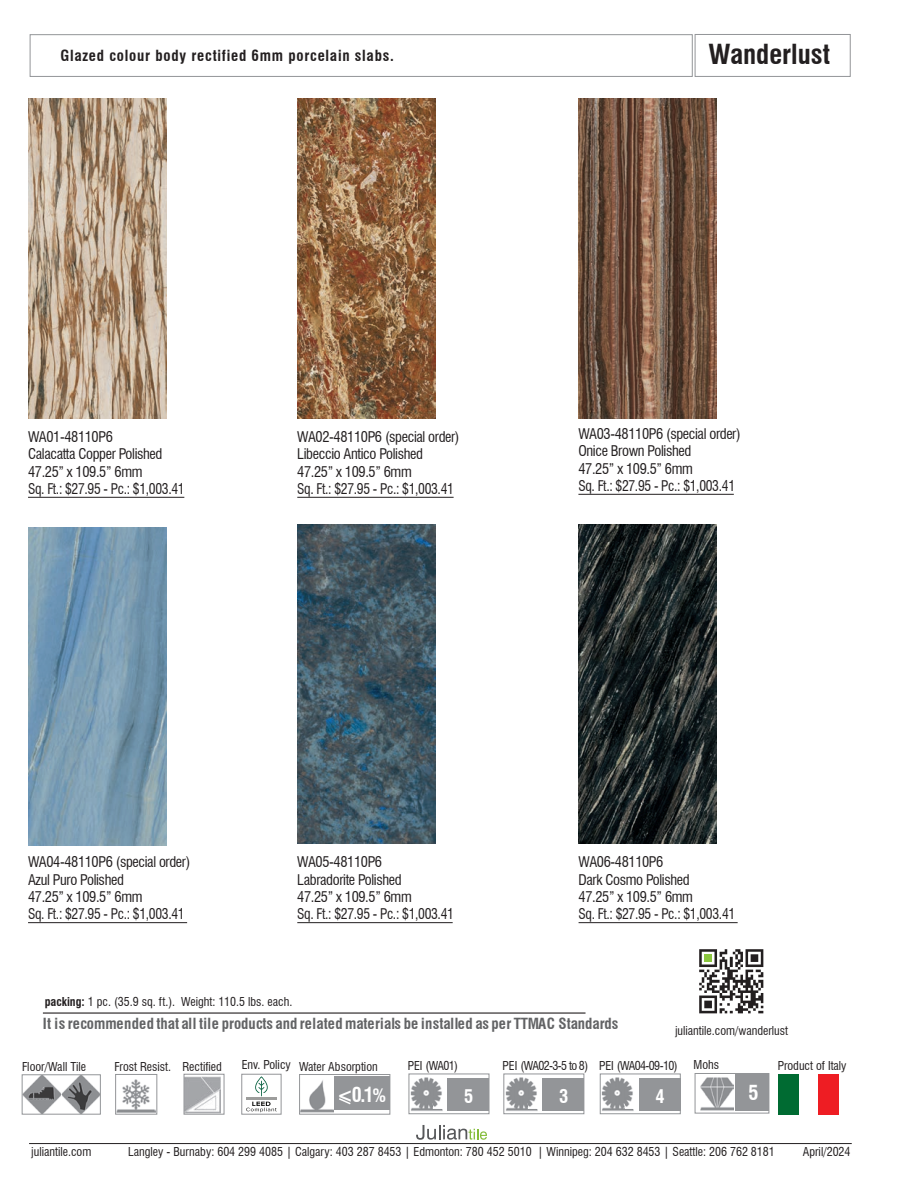
<style>
.page{position:relative;width:918px;height:1188px;background:#fff}
.page>*{position:absolute;margin:0;border:0;box-sizing:border-box;transform-origin:0 0}
.t1{font:700 condensed 27px "Swiss 721 BT";color:#231f20}
.t2{font:700 condensed 20.25px "Swiss 721 BT";color:#fff}
.t3{font:700 condensed 19.95px "Swiss 721 BT";color:#fff}
.t4{font:700 condensed 18.45px "Swiss 721 BT";color:#fff}
.t5{font:700 condensed 15px "Swiss 721 BT";letter-spacing:.005em;color:#626365}
.t6{font:700 condensed 15px "Swiss 721 BT";letter-spacing:.05em;color:#231f20}
.t7{font:condensed 14.4px/17.2px "Swiss 721 BT";letter-spacing:-.025em;color:#231f20}
.t8{font:condensed 12px "Swiss 721 BT";color:#231f20}
.t9{font:condensed 12px "Swiss 721 BT";letter-spacing:-.05em;color:#231f20}
.s1{font-weight:700}
.s2{font-size:17.85px}
</style>
<div class="page">
<div style="left:30px;top:34px;width:662px;height:43px;border:1px solid #939598"></div>
<div style="left:695px;top:34px;width:155px;height:43px;border:1px solid #939598"></div>
<hr style="left:29px;top:1143px;width:823px;height:1px;background:#231f20">
<svg style="left:416px;top:1125px;width:71px;height:15px"></svg>
<img style="left:699px;top:949px;width:65px;height:65px">
<div style="left:705px;top:954px;width:7px;height:8px;background:#8bc63f"></div>
<hr style="left:43px;top:1012px;width:543px;height:2px;background:#231f20">
<img style="left:186px;top:1077px;width:35px;height:35px">
<div style="left:184px;top:1074px;width:40px;height:40px;border:1px solid #939598"></div>
<img style="left:24px;top:1077px;width:75px;height:35px">
<img style="left:61px;top:1077px;width:1px;height:35px">
<div style="left:22px;top:1075px;width:79px;height:39px;border:1px solid #939598"></div>
<img style="left:117px;top:1079px;width:38px;height:33px">
<div style="left:115px;top:1074px;width:42px;height:40px;border:1px solid #939598"></div>
<div style="left:778px;top:1074px;width:20px;height:40px;background:#006b32"></div>
<div style="left:819px;top:1074px;width:20px;height:40px;background:#ee1d23"></div>
<img style="left:301px;top:1080px;width:32px;height:32px">
<div style="left:334px;top:1077px;width:56px;height:33px;background:#939598"></div>
<div style="left:299px;top:1074px;width:91px;height:40px;border:1px solid #939598"></div>
<svg style="left:339px;top:1098px;width:12px;height:7px"></svg>
<svg style="left:246px;top:1102px;width:31px;height:10px"></svg>
<svg style="left:255px;top:1076px;width:13px;height:20px"></svg>
<hr style="left:246px;top:1097px;width:31px;height:3px;background:#9d9d9c">
<img style="left:503px;top:1077px;width:35px;height:35px">
<svg style="left:529px;top:1097px;width:9px;height:12px"></svg>
<div style="left:542px;top:1078px;width:42px;height:33px;background:#939598"></div>
<div style="left:504px;top:1074px;width:80px;height:40px;border:1px solid #939598"></div>
<img style="left:602px;top:1077px;width:32px;height:34px">
<svg style="left:625px;top:1097px;width:9px;height:12px"></svg>
<div style="left:639px;top:1078px;width:41px;height:33px;background:#939598"></div>
<div style="left:600px;top:1074px;width:81px;height:40px;border:1px solid #939598"></div>
<img style="left:411px;top:1077px;width:32px;height:34px">
<svg style="left:434px;top:1097px;width:9px;height:12px"></svg>
<div style="left:448px;top:1078px;width:41px;height:33px;background:#939598"></div>
<div style="left:409px;top:1074px;width:80px;height:40px;border:1px solid #939598"></div>
<img style="left:700px;top:1077px;width:33px;height:34px">
<div style="left:735px;top:1075px;width:34px;height:36px;background:#939598"></div>
<div style="left:695px;top:1073px;width:74px;height:40px;border:1px solid #939598"></div>
<img style="left:297px;top:524px;width:138px;height:320px">
<hr style="left:297px;top:922px;width:156px;height:1px;background:#231f20">
<img style="left:578px;top:524px;width:139px;height:320px">
<hr style="left:579px;top:922px;width:159px;height:1px;background:#231f20">
<hr style="left:28px;top:497px;width:156px;height:1px;background:#231f20">
<img style="left:28px;top:99px;width:138px;height:319px">
<hr style="left:297px;top:497px;width:157px;height:1px;background:#231f20">
<img style="left:297px;top:99px;width:138px;height:319px">
<hr style="left:578px;top:494px;width:156px;height:1px;background:#231f20">
<img style="left:578px;top:99px;width:139px;height:319px">
<hr style="left:28px;top:922px;width:159px;height:1px;background:#231f20">
<img style="left:28px;top:527px;width:138px;height:319px">
<p class="t6" style="left:60px;top:47px;width:335px">Glazed colour body rectified 6mm porcelain slabs.</p>
<h1 class="t1" style="left:709px;top:38px;width:123px">Wanderlust</h1>
<p class="t7" style="left:28px;top:428px;width:158px">WA01-48110P6<br>Calacatta Copper Polished<br>47.25” x 109.5” 6mm<br>Sq. Ft.: $27.95 - Pc.: $1,003.41</p>
<p class="t7" style="left:297px;top:428px;width:164px">WA02-48110P6 (special order)<br>Libeccio Antico Polished<br>47.25” x 109.5” 6mm<br>Sq. Ft.: $27.95 - Pc.: $1,003.41</p>
<p class="t7" style="left:578px;top:425px;width:164px">WA03-48110P6 (special order)<br>Onice Brown Polished<br>47.25” x 109.5” 6mm<br>Sq. Ft.: $27.95 - Pc.: $1,003.41</p>
<p class="t7" style="left:28px;top:854px;width:164px">WA04-48110P6 (special order)<br>Azul Puro Polished<br>47.25” x 109.5” 6mm<br>Sq. Ft.: $27.95 - Pc.: $1,003.41</p>
<p class="t7" style="left:297px;top:854px;width:158px">WA05-48110P6<br>Labradorite Polished<br>47.25” x 109.5” 6mm<br>Sq. Ft.: $27.95 - Pc.: $1,003.41</p>
<p class="t7" style="left:579px;top:854px;width:158px">WA06-48110P6<br>Dark Cosmo Polished<br>47.25” x 109.5” 6mm<br>Sq. Ft.: $27.95 - Pc.: $1,003.41</p>
<p class="t8" style="left:45px;top:995px;width:249px"><span class="s1">packing:</span> 1 pc. (35.9 sq. ft.). Weight: 110.5 lbs. each.</p>
<p class="t5" style="left:43px;top:1014px;width:577px">It is recommended that all tile products and related materials be installed as per TTMAC Standards</p>
<p class="t8" style="left:675px;top:1024px;width:115px">juliantile.com/wanderlust</p>
<p class="t8" style="left:694px;top:1057px;width:27px">Mohs</p>
<p class="t8" style="left:242px;top:1058px;width:51px">Env. Policy</p>
<p class="t9" style="left:503px;top:1058px;width:87px">PEI (WA02-3-5 to 8)</p>
<p class="t4" style="left:559px;top:1085px;width:11px">3</p>
<p class="t8" style="left:408px;top:1058px;width:52px">PEI (WA01)</p>
<p class="t9" style="left:599px;top:1058px;width:80px">PEI (WA04-09-10)</p>
<p class="t4" style="left:656px;top:1085px;width:11px">4</p>
<p class="t8" style="left:22px;top:1059px;width:66px">Floor/Wall Tile</p>
<p class="t8" style="left:115px;top:1059px;width:109px">Frost Resist. Rectified</p>
<p class="t8" style="left:299px;top:1059px;width:80px">Water Absorption</p>
<p class="t8" style="left:778px;top:1058px;width:70px">Product of Italy</p>
<h3 class="t3" style="left:337px;top:1083px;width:51px">&lt;0.1<span class="s2">%</span></h3>
<h2 class="t2" style="left:749px;top:1081px;width:12px">5</h2>
<p class="t4" style="left:464px;top:1085px;width:11px">5</p>
<p class="t8" style="left:31px;top:1144px;width:62px">juliantile.com</p>
<p class="t8" style="left:128px;top:1144px;width:648px">Langley - Burnaby: 604 299 4085 | Calgary: 403 287 8453 | Edmonton: 780 452 5010 | Winnipeg: 204 632 8453 | Seattle: 206 762 8181</p>
<p class="t8" style="left:803px;top:1144px;width:49px">April/2024</p>
</div>
